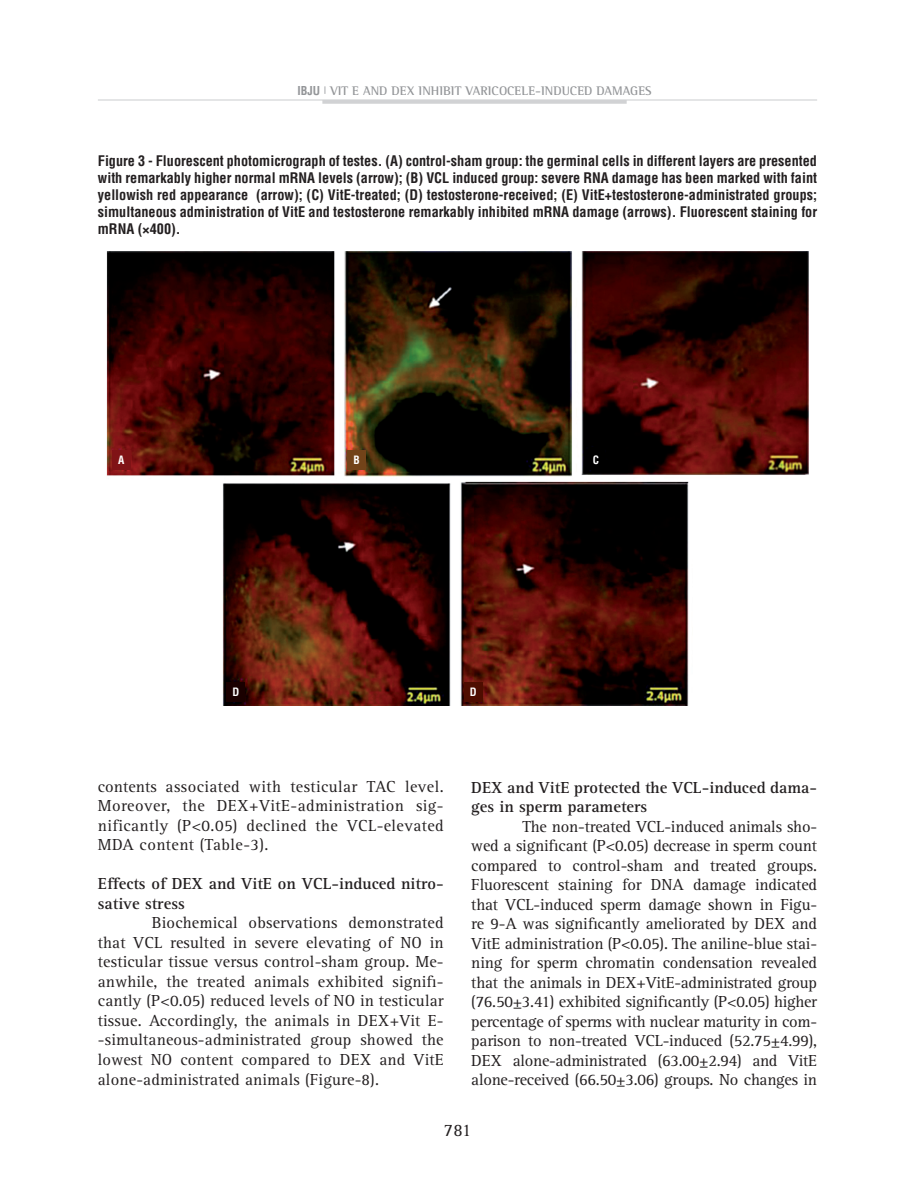
<style>
.page{position:relative;width:898px;height:1200px;background:#fff}
.page>*{position:absolute;margin:0;border:0;box-sizing:border-box;transform-origin:0 0}
.t1{font:18px "Rotis Serif";color:#231f20}
.t2{font:16.5px/19.5px "Rotis Serif";letter-spacing:.01em;color:#231f20;text-align:justify}
.t3{font:700 16.5px/19.5px "Rotis Serif";color:#231f20}
.t4{font:700 condensed 14.25px/17.1px "Helvetica";color:#231f20;text-align:justify}
.t5{font:700 12.75px "Rotis Semi Serif";color:#939598}
.t6{font:700 condensed 11.25px "Helvetica";color:#fff}
.s1{font-family:"Helvetica";font-stretch:condensed;font-size:12px}
</style>
<div class="page">
<hr style="left:98px;top:99px;width:718px;height:2px;background:#dcdddf">
<hr style="left:322px;top:100px;width:304px;height:4px;background:#d1d2d4">
<img style="left:223px;top:481px;width:466px;height:224px">
<img style="left:106px;top:251px;width:702px;height:226px">
<div style="left:112px;top:450px;width:19px;height:19px;background:#801316"></div>
<div style="left:347px;top:450px;width:19px;height:19px;background:#724319"></div>
<div style="left:226px;top:682px;width:19px;height:19px;background:#1a0000"></div>
<div style="left:463px;top:682px;width:19px;height:19px;background:#4e0d00"></div>
<div style="left:586px;top:450px;width:19px;height:19px;background:#000"></div>
<p class="t5" style="left:297px;top:83px;width:355px"><span class="s1">ibju</span> <sup>|</sup> VIT E AND DEX INHIBIT VARICOCELE-INDUCED DAMAGES</p>
<p class="t4" style="left:98px;top:152px;width:720px">Figure 3 - Fluorescent photomicrograph of testes. (A) control-sham group: the germinal cells in different layers are presented with remarkably higher normal mRNA levels (arrow); (B) VCL induced group: severe RNA damage has been marked with faint yellowish red appearance (arrow); (C) VitE-treated; (D) testosterone-received; (E) VitE+testosterone-administrated groups; simultaneous administration of VitE and testosterone remarkably inhibited mRNA damage (arrows). Fluorescent staining for mRNA (×400).</p>
<p class="t6" style="left:118px;top:453px;width:8px">A</p>
<p class="t6" style="left:353px;top:453px;width:8px">B</p>
<p class="t6" style="left:232px;top:685px;width:8px">D</p>
<p class="t6" style="left:469px;top:685px;width:8px">D</p>
<p class="t6" style="left:592px;top:453px;width:8px">C</p>
<p class="t2" style="left:98px;top:776px;width:347px">contents associated with testicular TAC level.<br>Moreover, the DEX+VitE-administration sig&shy;nificantly (P&lt;0.05) declined the VCL-elevated MDA content (Table-3).</p>
<p class="t3" style="left:98px;top:874px;width:347px">Effects of DEX and VitE on VCL-induced nitro&shy;sative stress</p>
<p class="t2" style="left:98px;top:913px;width:347px;text-indent:54px">Biochemical observations demonstrated that VCL resulted in severe elevating of NO in testicular tissue versus control-sham group. Me&shy;anwhile, the treated animals exhibited signifi&shy;cantly (P&lt;0.05) reduced levels of NO in testicular tissue. Accordingly, the animals in DEX+Vit E--simultaneous-administrated group showed the lowest NO content compared to DEX and VitE alone-administrated animals (Figure-8).</p>
<p class="t3" style="left:471px;top:777px;width:347px">DEX and VitE protected the VCL-induced dama&shy;ges in sperm parameters</p>
<p class="t2" style="left:471px;top:816px;width:347px;text-indent:51px">The non-treated VCL-induced animals sho&shy;wed a significant (P&lt;0.05) decrease in sperm count compared to control-sham and treated groups.<br>Fluorescent staining for DNA damage indicated that VCL-induced sperm damage shown in Figu&shy;re 9-A was significantly ameliorated by DEX and VitE administration (P&lt;0.05). The aniline-blue stai&shy;ning for sperm chromatin condensation revealed that the animals in DEX+VitE-administrated group (76.50±3.41) exhibited significantly (P&lt;0.05) higher percentage of sperms with nuclear maturity in com&shy;parison to non-treated VCL-induced (52.75±4.99), DEX alone-administrated (63.00±2.94) and VitE alone-received (66.50±3.06) groups. No changes in</p>
<p class="t1" style="left:444px;top:1119px;width:29px">781</p>
</div>
